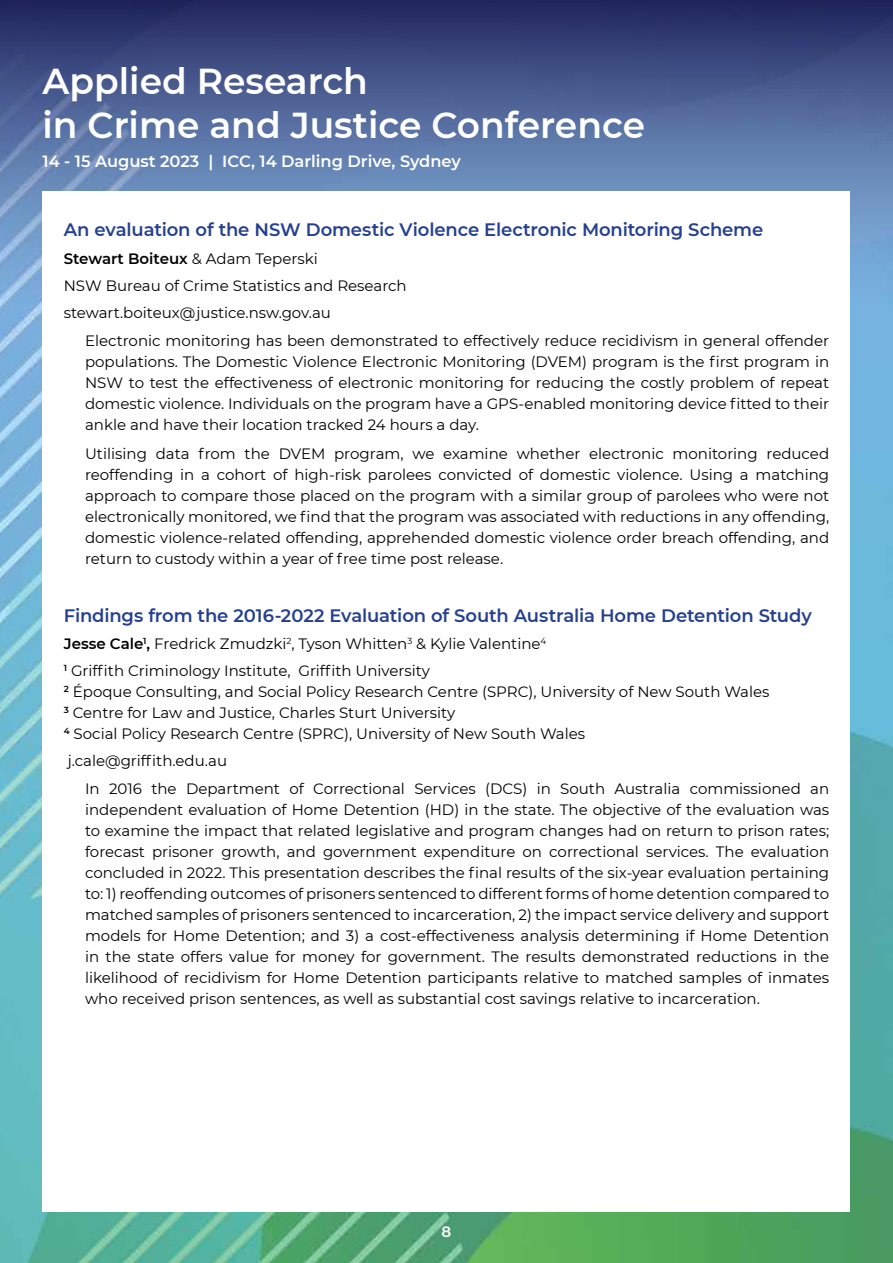
<style>
.page{position:relative;width:893px;height:1263px;background:#fff}
.page>*{position:absolute;margin:0;border:0;box-sizing:border-box;transform-origin:0 0}
.t1{font:600 36px/43.2px "Montserrat";color:#fff}
.t2{font:600 18px "Montserrat";letter-spacing:-.01em;color:#25408f}
.t3{font:600 16.2px "Montserrat";color:#fff}
.t4{font:15px/21px "Montserrat";color:#000}
.t5{font:600 15px "Montserrat";color:#fff}
.s1{font-weight:600}
</style>
<div class="page">
<img style="left:0;top:331px;width:893px;height:932px">
<svg style="left:0;top:0;width:893px;height:331px;background:#4d6295"></svg>
<div style="left:43px;top:191px;width:807px;height:1021px;background:#fff"></div>
<h1 class="t1" style="left:43px;top:58px;width:604px">Applied Research<br>in Crime and Justice Conference</h1>
<p class="t3" style="left:43px;top:150px;width:420px">14 - 15 August 2023 | ICC, 14 Darling Drive, Sydney</p>
<p class="t2" style="left:64px;top:217px;width:701px">An evaluation of the NSW Domestic Violence Electronic Monitoring Scheme</p>
<p class="t4" style="left:64px;top:244px;width:344px;line-height:27.3px"><span class="s1">Stewart Boiteux</span> &amp; Adam Teperski<br>NSW Bureau of Crime Statistics and Research stewart.boiteux@justice.nsw.gov.au</p>
<p class="t4" style="left:85px;top:329px;width:746px;text-align:justify">Electronic monitoring has been demonstrated to effectively reduce recidivism in general offender populations. The Domestic Violence Electronic Monitoring (DVEM) program is the first program in NSW to test the effectiveness of electronic monitoring for reducing the costly problem of repeat domestic violence. Individuals on the program have a GPS-enabled monitoring device fitted to their ankle and have their location tracked 24 hours a day.</p>
<p class="t4" style="left:85px;top:443px;width:746px;text-align:justify">Utilising data from the DVEM program, we examine whether electronic monitoring reduced reoffending in a cohort of high-risk parolees convicted of domestic violence. Using a matching approach to compare those placed on the program with a similar group of parolees who were not electronically monitored, we find that the program was associated with reductions in any offending, domestic violence-related offending, apprehended domestic violence order breach offending, and return to custody within a year of free time post release.</p>
<p class="t2" style="left:64px;top:602px;width:750px">Findings from the 2016-2022 Evaluation of South Australia Home Detention Study</p>
<p class="t4" style="left:64px;top:629px;width:484px;line-height:27.3px"><span class="s1">Jesse Cale</span><sup>1</sup><span class="s1">,</span> Fredrick Zmudzki<sup>2</sup>, Tyson Whitten<sup>3</sup> &amp; Kylie Valentine<sup>4<br></sup><sup>1</sup> Griffith Criminology Institute, Griffith University</p>
<p class="t4" style="left:64px;top:681px;width:707px"><sup>2</sup> Époque Consulting, and Social Policy Research Centre (SPRC), University of New South Wales<br><sup>3</sup> Centre for Law and Justice, Charles Sturt University<br><sup>4</sup> Social Policy Research Centre (SPRC), University of New South Wales</p>
<p class="t4" style="left:85px;top:747px;width:746px;line-height:27.3px;text-indent:-17px">j.cale@griffith.edu.au<br>In 2016 the Department of Correctional Services (DCS) in South Australia commissioned an</p>
<p class="t4" style="left:85px;top:798px;width:746px;text-align:justify">independent evaluation of Home Detention (HD) in the state. The objective of the evaluation was to examine the impact that related legislative and program changes had on return to prison rates; forecast prisoner growth, and government expenditure on correctional services. The evaluation concluded in 2022. This presentation describes the final results of the six-year evaluation pertaining to: 1) reoffending outcomes of prisoners sentenced to different forms of home detention compared to matched samples of prisoners sentenced to incarceration, 2) the impact service delivery and support models for Home Detention; and 3) a cost-effectiveness analysis determining if Home Detention in the state offers value for money for government. The results demonstrated reductions in the likelihood of recidivism for Home Detention participants relative to matched samples of inmates who received prison sentences, as well as substantial cost savings relative to incarceration.</p>
<p class="t5" style="left:442px;top:1221px;width:11px">8</p>
</div>
